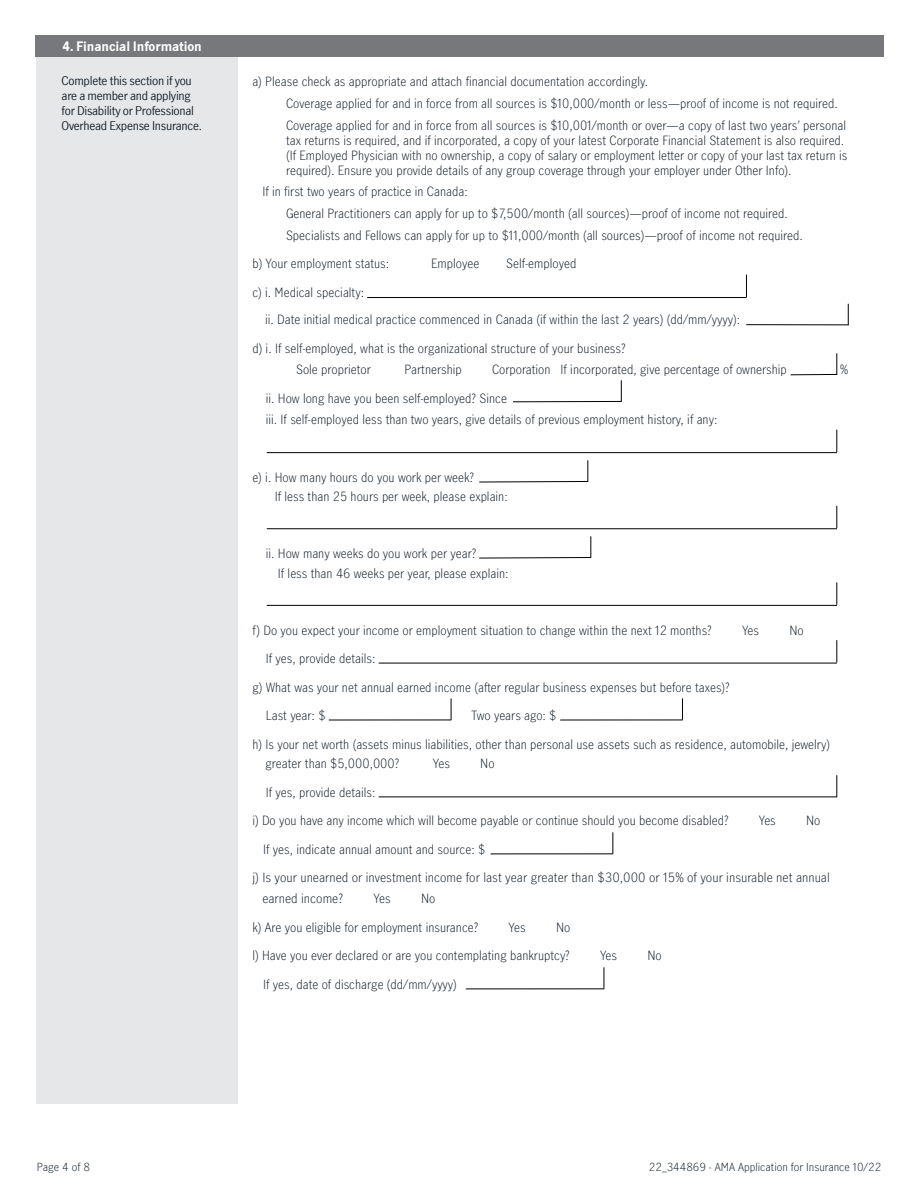
<style>
.page{position:relative;width:918px;height:1188px;background:#fff}
.page>*{position:absolute;margin:0;border:0;box-sizing:border-box;transform-origin:0 0}
.t1{font:700 12.75px "Manulife JH Sans Optimized";letter-spacing:-.01em;color:#fff}
.t2{font:300 12px/21.8px "Manulife JH Sans";color:#121e29}
.t3{font:12px/15px "Manulife JH Sans Optimized";letter-spacing:-.02em;color:#121e29}
.t4{font:300 10.5px "Manulife JH Sans";color:#121e29}
</style>
<div class="page">
<div style="left:36px;top:36px;width:202px;height:1068px;background:#e6e7e8"></div>
<div style="left:36px;top:36px;width:848px;height:21px;background:#77787b"></div>
<hr style="left:329px;top:720px;width:122px;height:1px;background:#000">
<hr style="left:560px;top:720px;width:123px;height:1px;background:#000">
<hr style="left:379px;top:797px;width:458px;height:1px;background:#000">
<hr style="left:379px;top:663px;width:458px;height:1px;background:#000">
<hr style="left:746px;top:324px;width:102px;height:1px;background:#000">
<hr style="left:513px;top:401px;width:108px;height:1px;background:#000">
<svg style="left:837px;top:775px;width:1px;height:22px"></svg>
<svg style="left:848px;top:304px;width:1px;height:21px"></svg>
<svg style="left:621px;top:380px;width:1px;height:22px"></svg>
<svg style="left:837px;top:640px;width:1px;height:22px"></svg>
<svg style="left:451px;top:698px;width:1px;height:22px"></svg>
<svg style="left:682px;top:698px;width:1px;height:22px"></svg>
<hr style="left:367px;top:297px;width:380px;height:1px;background:#000">
<svg style="left:746px;top:275px;width:1px;height:22px"></svg>
<hr style="left:267px;top:452px;width:570px;height:1px;background:#000">
<hr style="left:267px;top:528px;width:570px;height:1px;background:#000">
<hr style="left:267px;top:605px;width:570px;height:1px;background:#000">
<svg style="left:837px;top:430px;width:1px;height:22px"></svg>
<svg style="left:837px;top:506px;width:1px;height:22px"></svg>
<svg style="left:837px;top:582px;width:1px;height:23px"></svg>
<hr style="left:491px;top:854px;width:122px;height:1px;background:#000">
<svg style="left:613px;top:832px;width:1px;height:22px"></svg>
<hr style="left:466px;top:989px;width:138px;height:1px;background:#000">
<svg style="left:604px;top:967px;width:1px;height:22px"></svg>
<hr style="left:791px;top:374px;width:46px;height:1px;background:#000">
<svg style="left:837px;top:353px;width:1px;height:22px"></svg>
<svg style="left:479px;top:460px;width:110px;height:22px"></svg>
<svg style="left:479px;top:536px;width:113px;height:22px"></svg>
<p class="t1" style="left:63px;top:38px;width:141px">4. Financial Information</p>
<p class="t3" style="left:62px;top:73px;width:142px">Complete this section if you are a member and applying for Disability or Professional<br>Overhead Expense Insurance.</p>
<p class="t2" style="left:286px;top:70px;width:562px;text-indent:-34px">a) Please check as appropriate and attach financial documentation accordingly.<br>Coverage applied for and in force from all sources is $10,000/month or less—proof of income is not required.<br>Coverage applied for and in force from all sources is $10,001/month or over—a copy of last two years’ personal</p>
<p class="t2" style="left:286px;top:132px;width:563px;line-height:15px">tax returns is required, and if incorporated, a copy of your latest Corporate Financial Statement is also required. (If Employed Physician with no ownership, a copy of salary or employment letter or copy of your last tax return is required). Ensure you provide details of any group coverage through your employer under Other Info).</p>
<p class="t2" style="left:286px;top:181px;width:518px;text-indent:-24px">If in first two years of practice in Canada:<br>General Practitioners can apply for up to $7,500/month (all sources)—proof of income not required.<br>Specialists and Fellows can apply for up to $11,000/month (all sources)—proof of income not required.</p>
<p class="t2" style="left:252px;top:253px;width:138px">b) Your employment status:</p>
<p class="t2" style="left:431px;top:253px;width:50px">Employee</p>
<p class="t2" style="left:506px;top:253px;width:72px">Self-employed</p>
<p class="t2" style="left:252px;top:281px;width:113px">c) i. Medical specialty:</p>
<p class="t2" style="left:265px;top:308px;width:476px">ii. Date initial medical practice commenced in Canada (if within the last 2 years) (dd/mm/yyyy):</p>
<p class="t2" style="left:296px;top:337px;width:331px;text-indent:-44px">d) i. If self-employed, what is the organizational structure of your business?<br>Sole proprietor</p>
<p class="t2" style="left:404px;top:358px;width:59px">Partnership</p>
<p class="t2" style="left:492px;top:358px;width:296px">Corporation If incorporated, give percentage of ownership</p>
<p class="t2" style="left:840px;top:358px;width:10px">%</p>
<p class="t2" style="left:266px;top:387px;width:453px">ii. How long have you been self-employed? Since<br>iii. If self-employed less than two years, give details of previous employment history, if any:</p>
<p class="t2" style="left:275px;top:467px;width:235px;line-height:19.5px;text-indent:-22px">e) i. How many hours do you work per week?<br>If less than 25 hours per week, please explain:</p>
<p class="t2" style="left:278px;top:543px;width:232px;line-height:19.5px;text-indent:-12px">ii. How many weeks do you work per year?<br>If less than 46 weeks per year, please explain:</p>
<p class="t2" style="left:252px;top:619px;width:461px">f) Do you expect your income or employment situation to change within the next 12 months?</p>
<p class="t2" style="left:742px;top:619px;width:19px">Yes</p>
<p class="t2" style="left:789px;top:619px;width:16px">No</p>
<p class="t2" style="left:266px;top:647px;width:111px">If yes, provide details:</p>
<p class="t2" style="left:252px;top:676px;width:479px">g) What was your net annual earned income (after regular business expenses but before taxes)?</p>
<p class="t2" style="left:266px;top:704px;width:61px">Last year: $</p>
<p class="t2" style="left:472px;top:704px;width:87px">Two years ago: $</p>
<p class="t2" style="left:265px;top:734px;width:566px;line-height:19.5px;text-indent:-13px">h) Is your net worth (assets minus liabilities, other than personal use assets such as residence, automobile, jewelry) greater than $5,000,000?</p>
<p class="t2" style="left:433px;top:752px;width:19px">Yes</p>
<p class="t2" style="left:480px;top:752px;width:16px">No</p>
<p class="t2" style="left:266px;top:781px;width:111px">If yes, provide details:</p>
<p class="t2" style="left:252px;top:809px;width:478px">i) Do you have any income which will become payable or continue should you become disabled?</p>
<p class="t2" style="left:759px;top:809px;width:19px">Yes</p>
<p class="t2" style="left:806px;top:809px;width:16px">No</p>
<p class="t2" style="left:263px;top:838px;width:224px">If yes, indicate annual amount and source: $</p>
<p class="t2" style="left:262px;top:866px;width:569px;line-height:21px;text-indent:-10px">j) Is your unearned or investment income for last year greater than $30,000 or 15% of your insurable net annual earned income?</p>
<p class="t2" style="left:374px;top:887px;width:19px">Yes</p>
<p class="t2" style="left:421px;top:887px;width:16px">No</p>
<p class="t2" style="left:252px;top:916px;width:228px">k) Are you eligible for employment insurance?</p>
<p class="t2" style="left:509px;top:916px;width:19px">Yes</p>
<p class="t2" style="left:556px;top:916px;width:16px">No</p>
<p class="t2" style="left:252px;top:944px;width:319px">l) Have you ever declared or are you contemplating bankruptcy?</p>
<p class="t2" style="left:600px;top:944px;width:19px">Yes</p>
<p class="t2" style="left:647px;top:944px;width:16px">No</p>
<p class="t2" style="left:263px;top:973px;width:195px">If yes, date of discharge (dd/mm/yyyy)</p>
<p class="t4" style="left:37px;top:1160px;width:55px">Page 4 of 8</p>
<p class="t4" style="left:649px;top:1160px;width:234px">22_344869 - AMA Application for Insurance 10/22</p>
</div>
